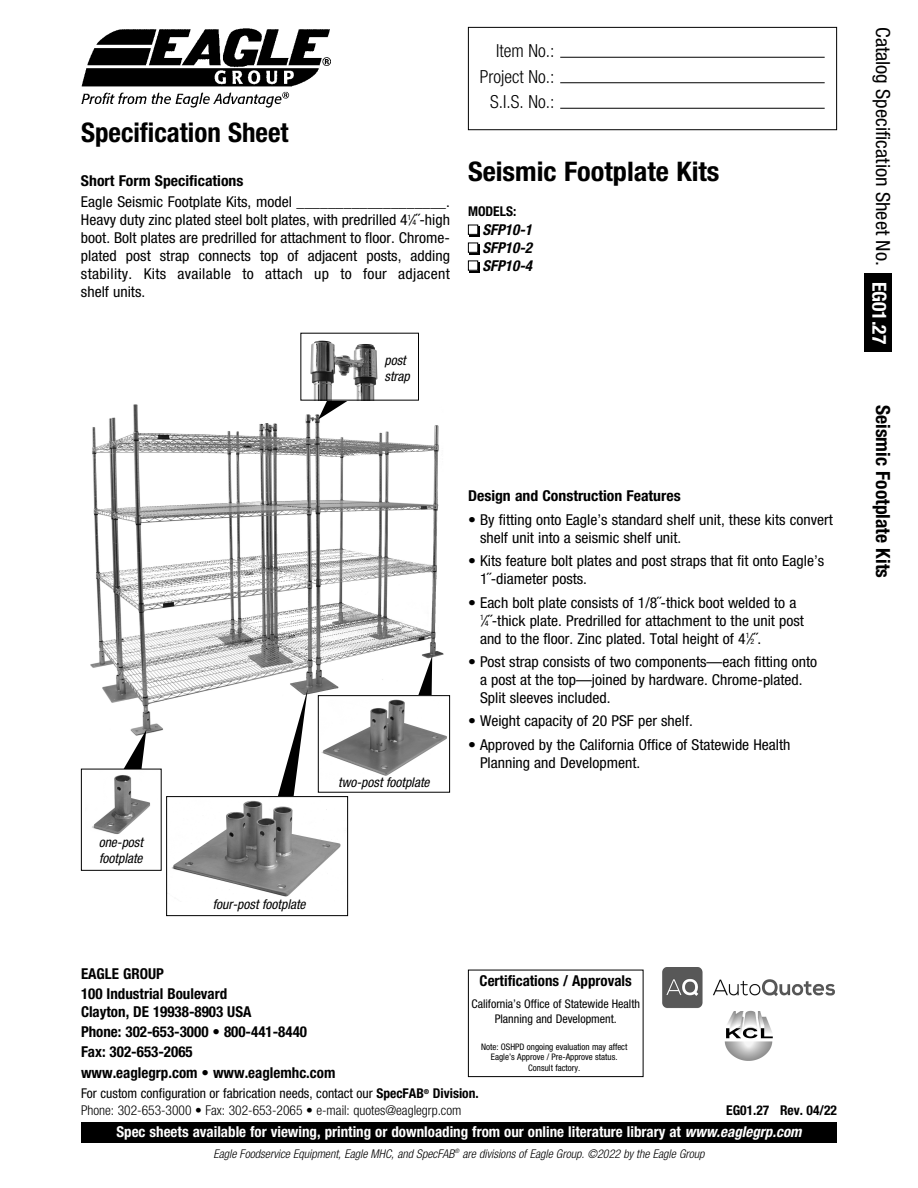
<style>
.page{position:relative;width:918px;height:1188px;background:#fff}
.page>*{position:absolute;margin:0;border:0;box-sizing:border-box;transform-origin:0 0}
.t1{font:700 condensed 27px "Helvetica Neue LT Pro";color:#000;scale:1.05 1}
.t2{font:700 condensed 27px "Helvetica Neue LT Pro";color:#000}
.t3{font:condensed 19.5px "Helvetica Neue LT Pro";color:#000;scale:1.05 1}
.t4{font:700 condensed 19.5px "Helvetica Neue LT Pro";color:#000}
.t5{font:300 condensed 18px/25.5px "Helvetica Neue LT Pro";color:#000;text-align:right}
.t6{font:condensed 15px/18px "Helvetica Neue LT Pro";color:#000;scale:1.05 1}
.t7{font:700 condensed 15px/20.1px "Helvetica Neue LT Pro";color:#000}
.t8{font:700 condensed 15px "Helvetica Neue LT Pro";color:#fff}
.t9{font:700 condensed 15px "Helvetica Neue LT Pro";color:#000;scale:1.05 1}
.t10{font:italic 700 condensed 15px/18px "Helvetica Neue LT Pro";color:#000;text-align:justify}
.t11{font:300 condensed 13.5px/16.2px "Helvetica Neue LT Pro";color:#000}
.t12{font:italic condensed 13.5px/16.2px "Helvetica Neue LT Pro";color:#000}
.t13{font:700 condensed 13.5px "Helvetica Neue LT Pro";color:#000}
.t14{font:italic 300 condensed 12px "Helvetica Neue LT Pro";color:#000}
.t15{font:condensed 12px/14.4px "Helvetica Neue LT Pro";color:#000;text-align:center}
.t16{font:condensed 9px/10.8px "Helvetica Neue LT Pro";color:#000;text-align:center}
.s1{font-size:7.5px}
.s2{font-weight:400}
.s3{font-weight:700}
.s4{font-style:italic}
.s5{font-weight:700;color:#fff}
</style>
<div class="page">
<img style="left:724px;top:1011px;width:49px;height:49px">
<img style="left:662px;top:968px;width:173px;height:40px">
<div style="left:864px;top:274px;width:28px;height:78px;background:#000"></div>
<div style="left:468px;top:27px;width:369px;height:103px;border:1px solid #000"></div>
<hr style="left:560px;top:82px;width:265px;height:1px;background:#000">
<hr style="left:560px;top:57px;width:265px;height:1px;background:#000">
<hr style="left:560px;top:108px;width:265px;height:1px;background:#000">
<img style="left:81px;top:28px;width:250px;height:79px">
<div style="left:81px;top:1122px;width:756px;height:21px;background:#000"></div>
<div style="left:470px;top:226px;width:10px;height:10px;background:#000"></div>
<div style="left:468px;top:225px;width:10px;height:9px;background:#fff"></div>
<div style="left:468px;top:225px;width:10px;height:10px;border:1px solid #000"></div>
<div style="left:470px;top:244px;width:10px;height:10px;background:#000"></div>
<div style="left:468px;top:243px;width:10px;height:9px;background:#fff"></div>
<div style="left:468px;top:243px;width:10px;height:10px;border:1px solid #000"></div>
<div style="left:470px;top:262px;width:10px;height:10px;background:#000"></div>
<div style="left:468px;top:261px;width:10px;height:9px;background:#fff"></div>
<div style="left:468px;top:261px;width:10px;height:10px;border:1px solid #000"></div>
<img style="left:90px;top:404px;width:354px;height:337px">
<svg style="left:416px;top:656px;width:16px;height:39px"></svg>
<svg style="left:122px;top:730px;width:24px;height:39px"></svg>
<svg style="left:271px;top:689px;width:37px;height:107px"></svg>
<img style="left:320px;top:697px;width:127px;height:79px">
<div style="left:318px;top:695px;width:132px;height:98px;border:1px solid #000"></div>
<img style="left:172px;top:800px;width:169px;height:97px">
<div style="left:166px;top:796px;width:182px;height:120px;border:1px solid #000"></div>
<img style="left:92px;top:775px;width:58px;height:59px">
<div style="left:81px;top:769px;width:81px;height:102px;border:1px solid #000"></div>
<svg style="left:318px;top:401px;width:34px;height:19px"></svg>
<img style="left:310px;top:340px;width:68px;height:59px">
<div style="left:468px;top:970px;width:175px;height:107px;border:1px solid #000"></div>
<h1 class="t2" style="left:81px;top:123px;width:209px">Specification Sheet</h1>
<p class="t5" style="left:480px;top:39px;width:76px">Item No.:<br>Project No.:<br>S.I.S. No.:</p>
<h1 class="t1" style="left:468px;top:162px;width:241px">Seismic Footplate Kits</h1>
<p class="t9" style="left:81px;top:176px;width:156px">Short Form Specifications</p>
<p class="t6" style="left:81px;top:194px;width:353px;text-align:justify">Eagle Seismic Footplate Kits, model ___________________.<br>Heavy duty zinc plated steel bolt plates, with predrilled 4<sup>1</sup>⁄<span class="s1">4</span>˝-high boot. Bolt plates are predrilled for attachment to floor. Chrome&shy;plated post strap connects top of adjacent posts, adding stability. Kits available to attach up to four adjacent shelf units.</p>
<p class="t13" style="left:468px;top:207px;width:50px">MODELS:</p>
<p class="t10" style="left:482px;top:222px;width:51px">SFP10-1<br>SFP10-2<br>SFP10-4</p>
<p class="t12" style="left:99px;top:834px;width:46px">one-post footplate</p>
<p class="t12" style="left:385px;top:352px;width:27px">post strap</p>
<p class="t12" style="left:338px;top:774px;width:93px">two-post footplate</p>
<p class="t9" style="left:468px;top:491px;width:204px">Design and Construction Features</p>
<p class="t6" style="left:480px;top:512px;width:338px;text-indent:-12px">• By fitting onto Eagle’s standard shelf unit, these kits convert shelf unit into a seismic shelf unit.</p>
<p class="t6" style="left:480px;top:553px;width:329px;text-indent:-12px">• Kits feature bolt plates and post straps that fit onto Eagle’s<br>1˝-diameter posts.</p>
<p class="t6" style="left:480px;top:595px;width:310px;text-indent:-12px">• Each bolt plate consists of 1/8˝-thick boot welded to a<br><sup>1</sup>⁄<span class="s1">4</span>˝-thick plate. Predrilled for attachment to the unit post and to the floor. Zinc plated. Total height of 4<sup>1</sup>⁄<span class="s1">2</span>˝.</p>
<p class="t6" style="left:480px;top:654px;width:323px;text-indent:-12px">• Post strap consists of two components—each fitting onto a post at the top—joined by hardware. Chrome-plated.<br>Split sleeves included.</p>
<p class="t6" style="left:468px;top:714px;width:216px">• Weight capacity of 20 PSF per shelf.</p>
<p class="t6" style="left:480px;top:737px;width:297px;text-indent:-12px">• Approved by the California Office of Statewide Health<br>Planning and Development.</p>
<p class="t12" style="left:213px;top:896px;width:94px">four-post footplate</p>
<p class="t7" style="left:81px;top:965px;width:148px">EAGLE GROUP<br>100 Industrial Boulevard</p>
<p class="t7" style="left:81px;top:1003px;width:256px">Clayton, DE 19938-8903 USA<br>Phone: 302-653-3000 • 800-441-8440<br>Fax: 302-653-2065<br>www.eaglegrp.com • www.eaglemhc.com</p>
<p class="t11" style="left:81px;top:1086px;width:399px"><span class="s2">For custom configuration or fabrication needs, contact our</span> <span class="s3">SpecFAB</span><sup>®</sup> <span class="s3">Division.<br></span>Phone: 302-653-3000 • Fax: 302-653-2065 • e-mail: quotes@eaglegrp.com</p>
<p class="t7" style="left:480px;top:972px;width:154px">Certifications / Approvals</p>
<p class="t15" style="left:471px;top:998px;width:170px">California’s Office of Statewide Health<br>Planning and Development.</p>
<p class="t16" style="left:481px;top:1042px;width:148px">Note: OSHPD ongoing evaluation may affect<br>Eagle’s Approve / Pre-Approve status.<br>Consult factory.</p>
<p class="t13" style="left:726px;top:1105px;width:112px">EG01.27 Rev. 04/22</p>
<p class="t8" style="left:116px;top:1126px;width:687px">Spec sheets available for viewing, printing or downloading from our online literature library at <span class="s4">www.eaglegrp.com</span></p>
<p class="t14" style="left:213px;top:1149px;width:493px">Eagle Foodservice Equipment, Eagle MHC, and SpecFAB<sup>®</sup> are divisions of Eagle Group. ©2022 by the Eagle Group</p>
<h2 class="t3" style="left:890px;top:27px;width:303px;rotate:90deg">Catalog Specification Sheet No. <span class="s5">EG01.27</span></h2>
<h2 class="t4" style="left:890px;top:405px;width:174px;rotate:90deg">Seismic Footplate Kits</h2>
</div>
